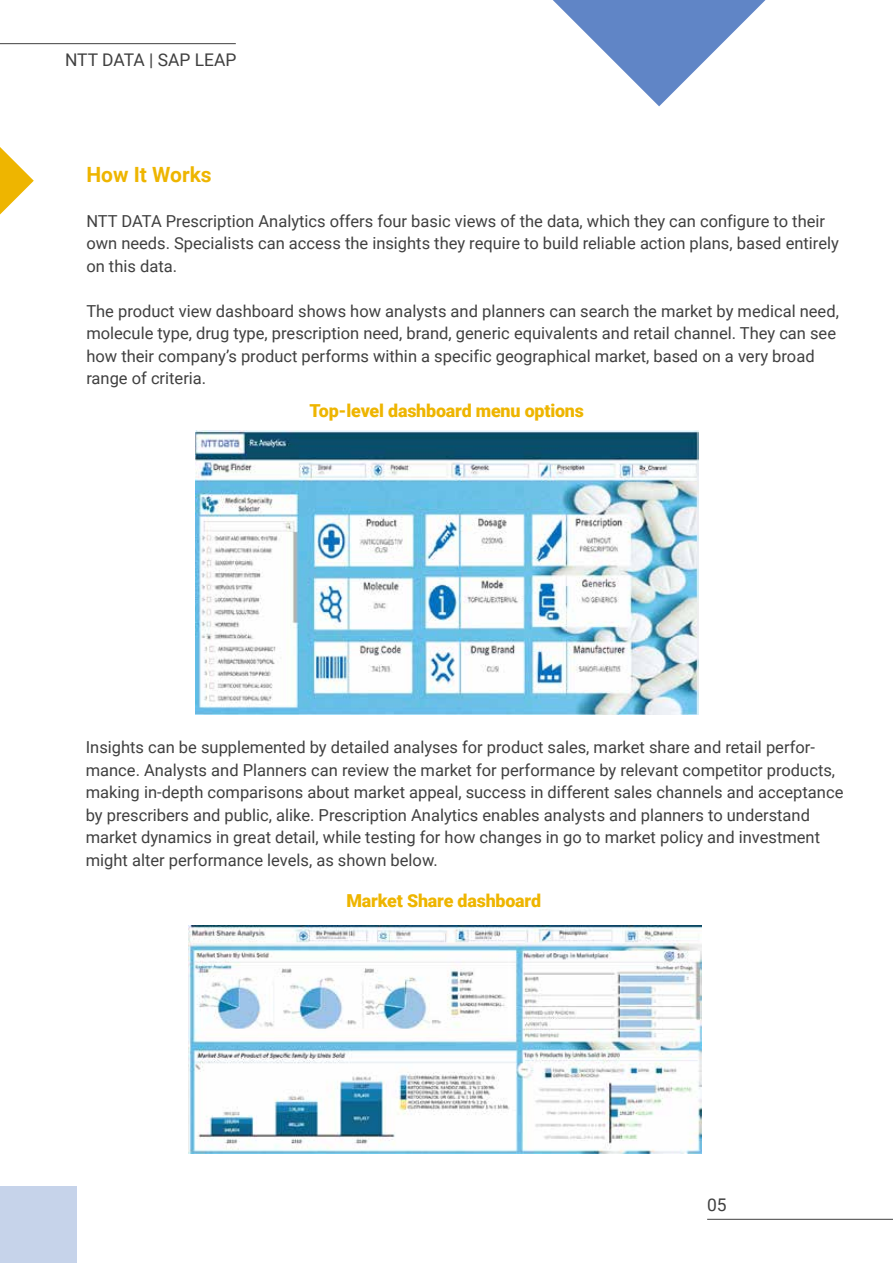
<style>
.page{position:relative;width:893px;height:1263px;background:#fff}
.page>*{position:absolute;margin:0;border:0;box-sizing:border-box;transform-origin:0 0}
.t1{font:700 21px "Roboto";color:#eeb500}
.t2{font:900 17.85px "Roboto";letter-spacing:-.01em;color:#eeb500}
.t3{font:17.4px "Roboto";color:#404040}
.t4{font:16.5px/22.5px "Roboto";color:#404040}
</style>
<div class="page">
<div style="left:0;top:1186px;width:76px;height:77px;background:#c6d3ea"></div>
<img style="left:195px;top:431px;width:503px;height:283px">
<img style="left:189px;top:925px;width:513px;height:228px">
<hr style="left:707px;top:1219px;width:186px;height:1px;background:#404040">
<hr style="left:0;top:43px;width:236px;height:1px;background:#404040">
<svg style="left:0;top:147px;width:34px;height:67px"></svg>
<svg style="left:553px;top:0;width:212px;height:106px"></svg>
<p class="t3" style="left:65px;top:48px;width:173px">NTT DATA | SAP LEAP</p>
<p class="t1" style="left:86px;top:159px;width:127px">How It Works</p>
<p class="t4" style="left:86px;top:209px;width:754px">NTT DATA Prescription Analytics offers four basic views of the data, which they can configure to their own needs. Specialists can access the insights they require to build reliable action plans, based entirely on this data.</p>
<p class="t4" style="left:86px;top:299px;width:754px">The product view dashboard shows how analysts and planners can search the market by medical need, molecule type, drug type, prescription need, brand, generic equivalents and retail channel. They can see how their company’s product performs within a specific geographical market, based on a very broad range of criteria.</p>
<p class="t2" style="left:310px;top:398px;width:276px">Top-level dashboard menu options</p>
<p class="t4" style="left:86px;top:736px;width:759px">Insights can be supplemented by detailed analyses for product sales, market share and retail perfor&shy;mance. Analysts and Planners can review the market for performance by relevant competitor products, making in-depth comparisons about market appeal, success in different sales channels and acceptance by prescribers and public, alike. Prescription Analytics enables analysts and planners to understand market dynamics in great detail, while testing for how changes in go to market policy and investment might alter performance levels, as shown below.</p>
<p class="t2" style="left:346px;top:888px;width:196px">Market Share dashboard</p>
<p class="t3" style="left:707px;top:1193px;width:21px">05</p>
</div>
